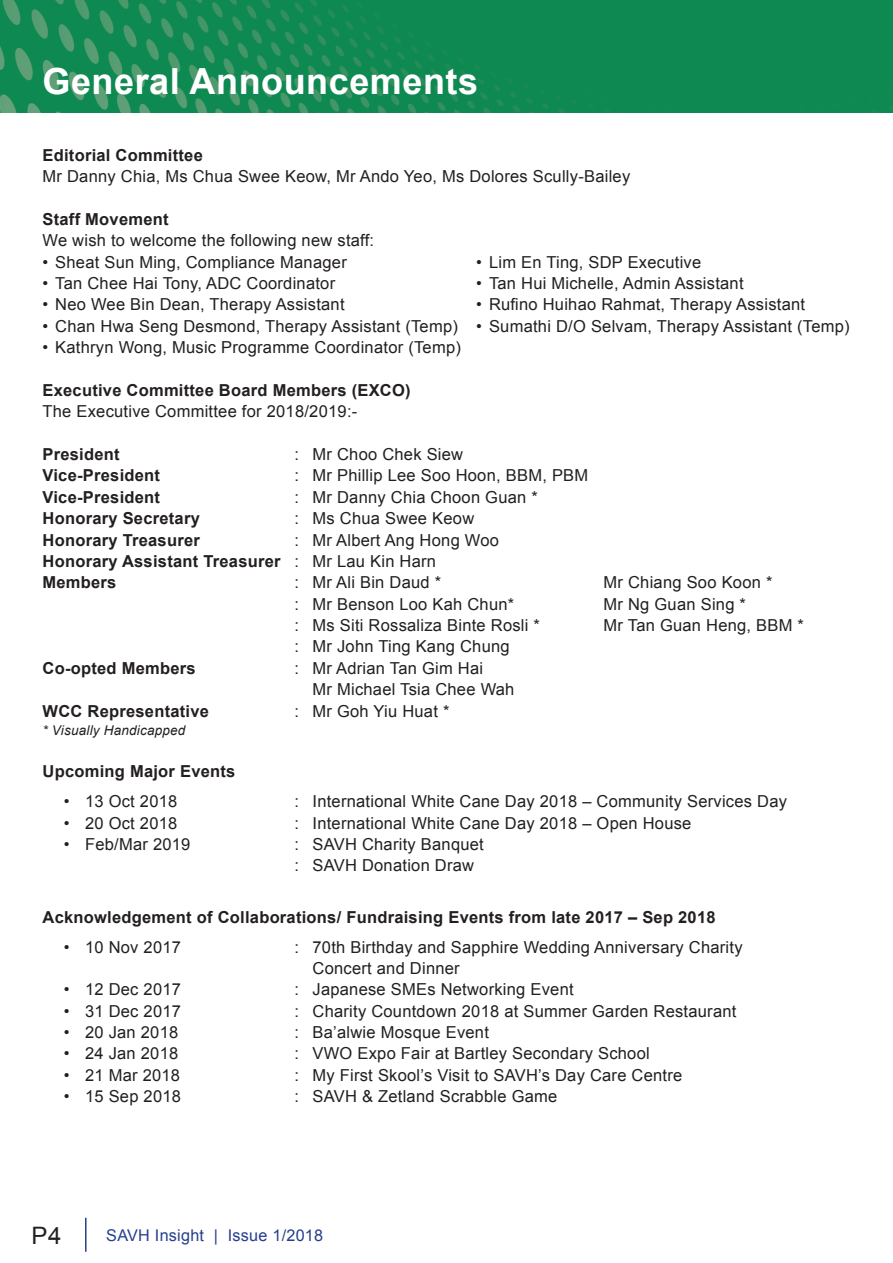
<style>
.page{position:relative;width:893px;height:1263px;background:#fff}
.page>*{position:absolute;margin:0;border:0;box-sizing:border-box;transform-origin:0 0}
.t1{font:700 36px "Arial";letter-spacing:.015em;color:#fff}
.t2{font:24px "Arial";color:#231f20}
.t3{font:16.5px/21.3px "Arial";letter-spacing:.015em;color:#231f20}
.t4{font:700 16.5px/21.3px "Arial";letter-spacing:.015em;color:#231f20}
.t5{font:16.2px "Arial";letter-spacing:.015em;color:#253f8e}
.t6{font:italic 13.5px "Arial";letter-spacing:.015em;color:#231f20}
.s1{font-weight:400}
</style>
<div class="page">
<img style="left:0;top:0;width:893px;height:113px">
<hr style="left:85px;top:1218px;width:2px;height:34px;background:#253f8e">
<h1 class="t1" style="left:43px;top:58px;width:437px">General Announcements</h1>
<p class="t4" style="left:43px;top:145px;width:162px">Editorial Committee</p>
<p class="t3" style="left:43px;top:166px;width:589px">Mr Danny Chia, Ms Chua Swee Keow, Mr Ando Yeo, Ms Dolores Scully-Bailey</p>
<p class="t4" style="left:43px;top:209px;width:128px">Staff Movement</p>
<p class="t3" style="left:43px;top:230px;width:333px">We wish to welcome the following new staff:</p>
<p class="t3" style="left:43px;top:251px;width:306px">• Sheat Sun Ming, Compliance Manager</p>
<p class="t3" style="left:476px;top:251px;width:226px">• Lim En Ting, SDP Executive</p>
<p class="t3" style="left:43px;top:273px;width:294px">• Tan Chee Hai Tony, ADC Coordinator</p>
<p class="t3" style="left:476px;top:273px;width:269px">• Tan Hui Michelle, Admin Assistant</p>
<p class="t3" style="left:43px;top:294px;width:304px">• Neo Wee Bin Dean, Therapy Assistant</p>
<p class="t3" style="left:476px;top:294px;width:330px">• Rufino Huihao Rahmat, Therapy Assistant</p>
<p class="t3" style="left:43px;top:316px;width:809px">• Chan Hwa Seng Desmond, Therapy Assistant (Temp) • Sumathi D/O Selvam, Therapy Assistant (Temp)</p>
<p class="t3" style="left:43px;top:337px;width:420px">• Kathryn Wong, Music Programme Coordinator (Temp)</p>
<p class="t4" style="left:43px;top:380px;width:370px">Executive Committee Board Members (EXCO)</p>
<p class="t3" style="left:43px;top:401px;width:316px">The Executive Committee for 2018/2019:-</p>
<p class="t4" style="left:43px;top:444px;width:79px">President</p>
<p class="t3" style="left:295px;top:444px;width:170px">: Mr Choo Chek Siew</p>
<p class="t4" style="left:43px;top:465px;width:119px">Vice-President</p>
<p class="t3" style="left:295px;top:465px;width:295px">: Mr Phillip Lee Soo Hoon, BBM, PBM</p>
<p class="t4" style="left:43px;top:487px;width:119px">Vice-President</p>
<p class="t3" style="left:295px;top:486px;width:245px">: Mr Danny Chia Choon Guan *</p>
<p class="t4" style="left:43px;top:508px;width:159px">Honorary Secretary</p>
<p class="t3" style="left:295px;top:508px;width:181px">: Ms Chua Swee Keow</p>
<p class="t4" style="left:43px;top:530px;width:159px">Honorary Treasurer</p>
<p class="t4" style="left:43px;top:530px;width:458px;text-indent:252px"><span class="s1">: Mr Albert Ang Hong Woo<br></span>Honorary Assistant Treasurer <span class="s1">: Mr Lau Kin Harn<br></span>Members</p>
<p class="t3" style="left:295px;top:572px;width:148px">: Mr Ali Bin Daud *</p>
<p class="t3" style="left:604px;top:572px;width:170px">Mr Chiang Soo Koon *</p>
<p class="t3" style="left:295px;top:593px;width:221px">: Mr Benson Loo Kah Chun*</p>
<p class="t3" style="left:604px;top:593px;width:144px">Mr Ng Guan Sing *</p>
<p class="t3" style="left:295px;top:615px;width:247px">: Ms Siti Rossaliza Binte Rosli *</p>
<p class="t3" style="left:604px;top:615px;width:202px">Mr Tan Guan Heng, BBM *</p>
<p class="t3" style="left:295px;top:636px;width:217px">: Mr John Ting Kang Chung</p>
<p class="t4" style="left:43px;top:658px;width:155px">Co-opted Members</p>
<p class="t3" style="left:313px;top:657px;width:203px;text-indent:-18px">: Mr Adrian Tan Gim Hai<br>Mr Michael Tsia Chee Wah</p>
<p class="t4" style="left:43px;top:700px;width:168px">WCC Representative</p>
<p class="t3" style="left:295px;top:700px;width:156px">: Mr Goh Yiu Huat *</p>
<p class="t6" style="left:43px;top:721px;width:144px">* Visually Handicapped</p>
<p class="t4" style="left:43px;top:761px;width:194px">Upcoming Major Events</p>
<p class="t3" style="left:64px;top:791px;width:115px">• 13 Oct 2018</p>
<p class="t3" style="left:295px;top:791px;width:494px">: International White Cane Day 2018 – Community Services Day</p>
<p class="t3" style="left:64px;top:812px;width:115px">• 20 Oct 2018</p>
<p class="t3" style="left:295px;top:812px;width:398px">: International White Cane Day 2018 – Open House</p>
<p class="t3" style="left:64px;top:834px;width:128px">• Feb/Mar 2019</p>
<p class="t3" style="left:295px;top:834px;width:191px">: SAVH Charity Banquet : SAVH Donation Draw</p>
<p class="t4" style="left:43px;top:907px;width:675px">Acknowledgement of Collaborations/ Fundraising Events from late 2017 – Sep 2018</p>
<p class="t3" style="left:64px;top:936px;width:119px">• 10 Nov 2017</p>
<p class="t3" style="left:312px;top:936px;width:432px;text-indent:-18px">: 70th Birthday and Sapphire Wedding Anniversary Charity<br>Concert and Dinner</p>
<p class="t3" style="left:64px;top:979px;width:119px">• 12 Dec 2017</p>
<p class="t3" style="left:294px;top:979px;width:281px">: Japanese SMEs Networking Event</p>
<p class="t3" style="left:64px;top:1000px;width:119px">• 31 Dec 2017</p>
<p class="t3" style="left:294px;top:1000px;width:443px">: Charity Countdown 2018 at Summer Garden Restaurant</p>
<p class="t3" style="left:64px;top:1022px;width:116px">• 20 Jan 2018</p>
<p class="t3" style="left:294px;top:1022px;width:196px">: Ba’alwie Mosque Event</p>
<p class="t3" style="left:64px;top:1043px;width:116px">• 24 Jan 2018</p>
<p class="t3" style="left:294px;top:1043px;width:357px">: VWO Expo Fair at Bartley Secondary School</p>
<p class="t3" style="left:64px;top:1064px;width:118px">• 21 Mar 2018</p>
<p class="t3" style="left:294px;top:1064px;width:389px">: My First Skool’s Visit to SAVH’s Day Care Centre</p>
<p class="t3" style="left:64px;top:1086px;width:119px">• 15 Sep 2018</p>
<p class="t3" style="left:294px;top:1086px;width:264px">: SAVH &amp; Zetland Scrabble Game</p>
<h2 class="t2" style="left:32px;top:1219px;width:31px">P4</h2>
<p class="t5" style="left:106px;top:1224px;width:218px">SAVH Insight | Issue 1/2018</p>
</div>
